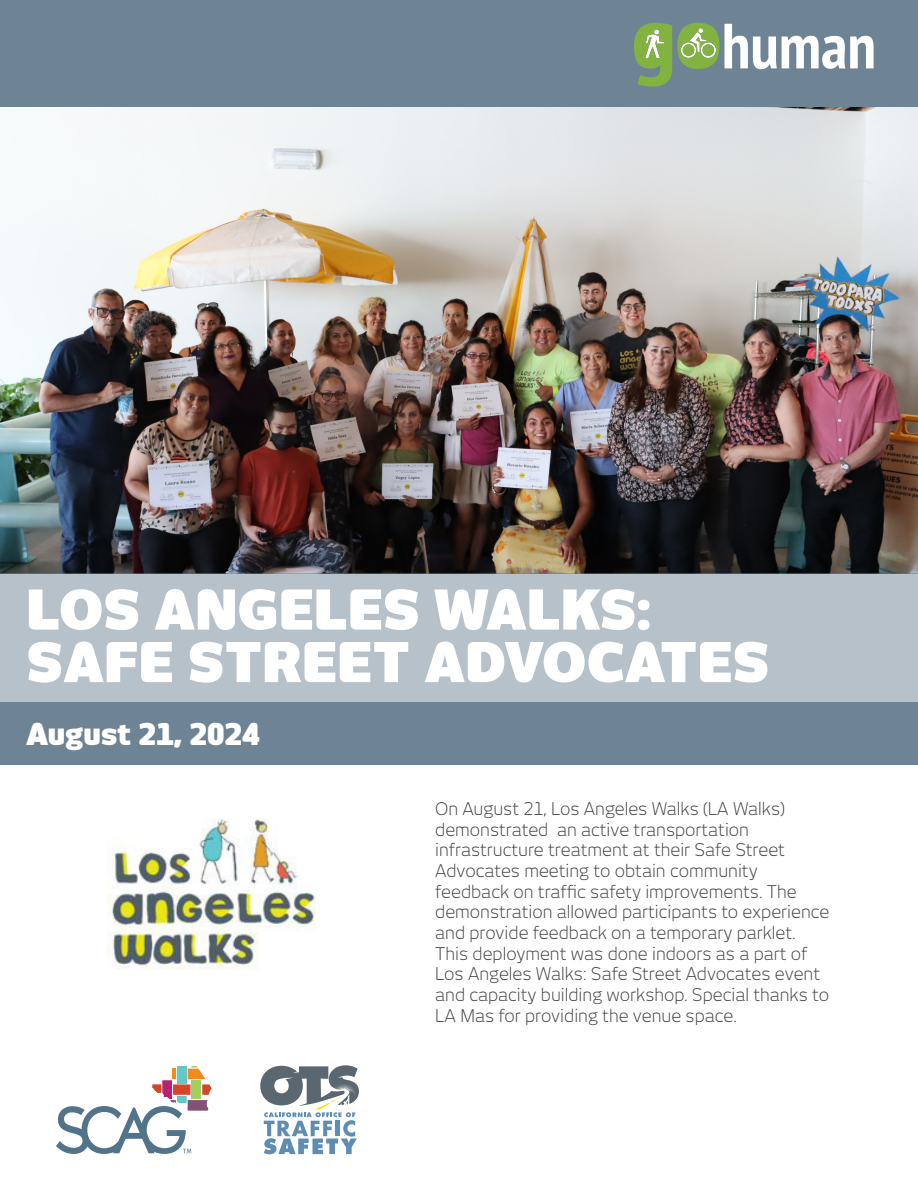
<style>
.page{position:relative;width:918px;height:1188px;background:#fff}
.page>*{position:absolute;margin:0;border:0;box-sizing:border-box;transform-origin:0 0}
.t1{font:800 54px "New June";letter-spacing:.01em;color:#fff}
.t2{font:800 29.7px "New June";color:#fff}
.t3{font:300 17.25px/20.7px "New June";color:#3e3e3f}
</style>
<div class="page">
<img style="left:0;top:107px;width:917px;height:466px">
<div style="left:0;top:573px;width:918px;height:192px;background:#b6c1c9"></div>
<div style="left:0;top:702px;width:918px;height:63px;background:#6e8393"></div>
<div style="left:0;top:0;width:918px;height:107px;background:#6e8393"></div>
<svg style="left:56px;top:1066px;width:156px;height:88px"></svg>
<svg style="left:260px;top:1065px;width:99px;height:89px"></svg>
<img style="left:107px;top:819px;width:209px;height:151px">
<hr style="left:917px;top:1095px;width:1px;height:93px;background:#6e8393">
<svg style="left:634px;top:23px;width:240px;height:64px"></svg>
<p class="t1" style="left:27px;top:578px;width:626px">LOS ANGELES WALKS:</p>
<p class="t1" style="left:27px;top:630px;width:744px">SAFE STREET ADVOCATES</p>
<p class="t2" style="left:26px;top:717px;width:235px">August 21, 2024</p>
<p class="t3" style="left:435px;top:798px;width:396px">On August 21, Los Angeles Walks (LA Walks) demonstrated an active transportation infrastructure treatment at their Safe Street Advocates meeting to obtain community feedback on traffic safety improvements. The demonstration allowed participants to experience and provide feedback on a temporary parklet.<br>This deployment was done indoors as a part of Los Angeles Walks: Safe Street Advocates event and capacity building workshop. Special thanks to LA Mas for providing the venue space.</p>
</div>
